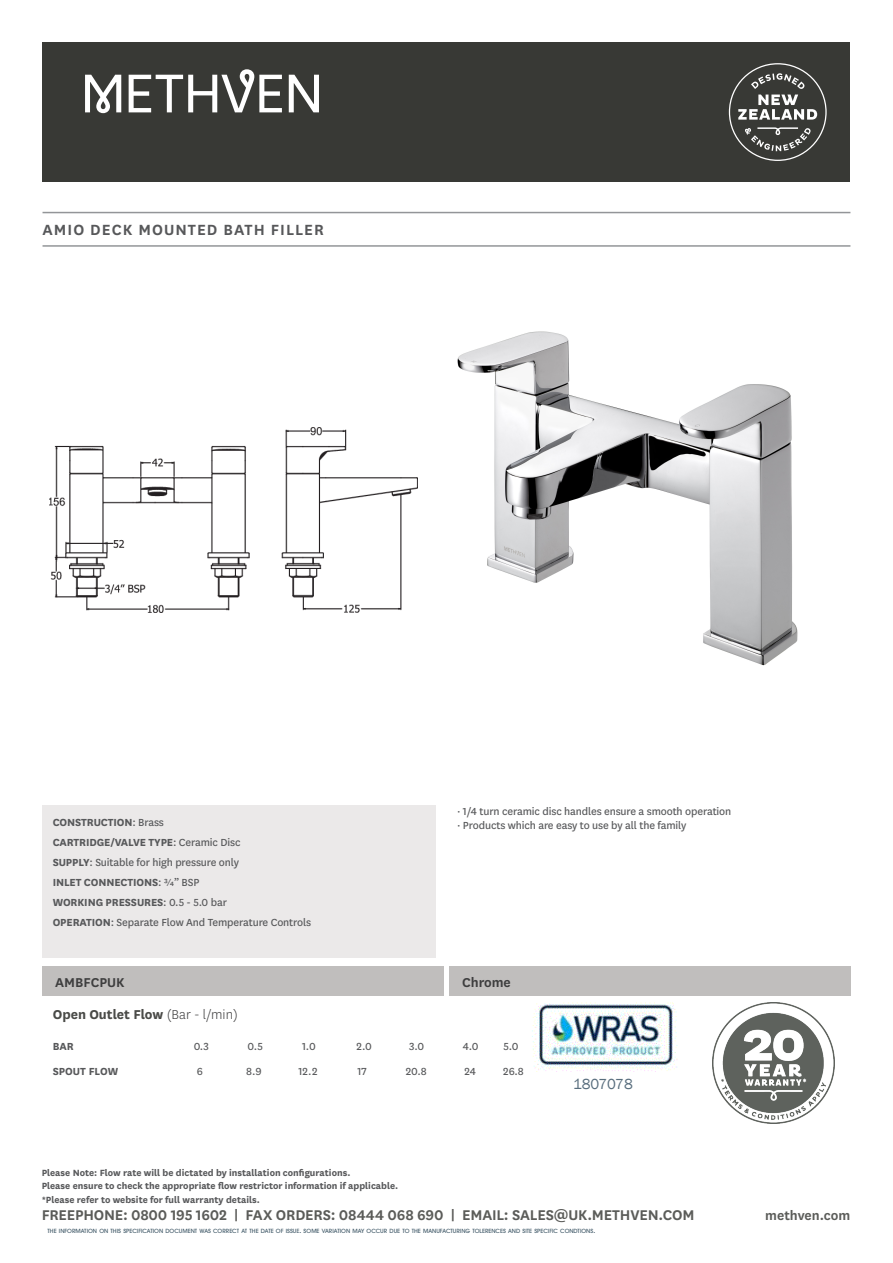
<style>
.page{position:relative;width:893px;height:1263px;background:#fff}
.page>*{position:absolute;margin:0;border:0;box-sizing:border-box;transform-origin:0 0}
.Product_Description{font:600 17.25px "National";letter-spacing:.06em;color:#57585a}
.Footer_-_Main_type{font:600 16.5px "National";letter-spacing:-.01em;color:#5b5c59}
.Product_Code___Price{font:700 15px "National";color:#494a47}
.Product_Code___Price-2{font:600 15px "National";color:#3e3e3f}
.Footer_-_Main_type-2{font:600 15px "National";color:#5b5c59}
.t1{font:15px "Franklin Gothic";letter-spacing:-.005em;color:#596e7e}
.Product_Bullets{font:12px "National";letter-spacing:-.01em;color:#57585a}
.Product_Specs___Info{font:700 12px "National";letter-spacing:-.01em;color:#57585a}
.Product_Specs___Info-2{font:12px "National";letter-spacing:-.01em;color:#57585a}
.t2{font:700 10.5px "National";color:#57585a}
.t3{font:500 6.3px "Avant Gard EF";color:#405968}
.s1{font-weight:400}
.s2{font-weight:700}
.s3{font-weight:300;color:#3e3e3f}
.s4{font-size:9px}
</style>
<div class="page">
<hr style="left:43px;top:212px;width:807px;height:1px;background:#939598">
<hr style="left:43px;top:245px;width:807px;height:2px;background:#939598">
<div style="left:43px;top:43px;width:807px;height:139px;background:#383935"></div>
<svg style="left:729px;top:63px;width:98px;height:98px"></svg>
<svg style="left:85px;top:75px;width:36px;height:38px"></svg>
<svg style="left:129px;top:69px;width:153px;height:43px"></svg>
<svg style="left:289px;top:75px;width:30px;height:37px"></svg>
<div style="left:43px;top:806px;width:393px;height:152px;background:#ebe9e9"></div>
<div style="left:43px;top:966px;width:401px;height:30px;background:#c0bebd"></div>
<div style="left:449px;top:966px;width:401px;height:30px;background:#c0bebd"></div>
<img style="left:532px;top:1002px;width:146px;height:70px">
<img style="left:713px;top:1002px;width:121px;height:122px">
<img style="left:457px;top:331px;width:341px;height:335px">
<img style="left:50px;top:428px;width:367px;height:185px">
<p class="Product_Description" style="left:43px;top:217px;width:283px">AMIO DECK MOUNTED BATH FILLER</p>
<p class="Product_Bullets" style="left:457px;top:803px;width:276px">· 1/4 turn ceramic disc handles ensure a smooth operation</p>
<p class="Product_Specs___Info" style="left:53px;top:814px;width:113px">CONSTRUCTION<span class="s1">: Brass</span></p>
<p class="Product_Bullets" style="left:457px;top:817px;width:231px">· Products which are easy to use by all the family</p>
<p class="Product_Specs___Info" style="left:53px;top:834px;width:189px">CARTRIDGE/VALVE TYPE<span class="s1">: Ceramic Disc</span></p>
<p class="Product_Specs___Info-2" style="left:53px;top:854px;width:188px"><span class="s2">SUPPLY</span>: Suitable for high pressure only</p>
<p class="Product_Specs___Info" style="left:53px;top:874px;width:148px">INLET CONNECTIONS<span class="s1">: ¾” BSP</span></p>
<p class="Product_Specs___Info" style="left:53px;top:894px;width:176px">WORKING PRESSURES<span class="s1">: 0.5 - 5.0 bar</span></p>
<p class="Product_Specs___Info-2" style="left:53px;top:914px;width:260px"><span class="s2">OPERATION</span>: Separate Flow And Temperature Controls</p>
<p class="Product_Code___Price-2" style="left:55px;top:972px;width:71px">AMBFCPUK</p>
<p class="Product_Code___Price-2" style="left:462px;top:972px;width:50px">Chrome</p>
<p class="Product_Code___Price" style="left:53px;top:1004px;width:187px">Open Outlet Flow <span class="s3">(Bar - l/min)</span></p>
<p class="Product_Specs___Info" style="left:53px;top:1037px;width:23px">BAR</p>
<p class="Product_Bullets" style="left:194px;top:1038px;width:17px">0.3</p>
<p class="Product_Bullets" style="left:247px;top:1038px;width:17px">0.5</p>
<p class="Product_Bullets" style="left:302px;top:1038px;width:15px">1.0</p>
<p class="Product_Bullets" style="left:356px;top:1038px;width:17px">2.0</p>
<p class="Product_Bullets" style="left:409px;top:1038px;width:17px">3.0</p>
<p class="Product_Bullets" style="left:463px;top:1038px;width:17px">4.0</p>
<p class="Product_Bullets" style="left:503px;top:1038px;width:17px">5.0</p>
<p class="Product_Specs___Info" style="left:53px;top:1063px;width:67px">SPOUT FLOW</p>
<p class="Product_Bullets" style="left:197px;top:1063px;width:8px">6</p>
<p class="Product_Bullets" style="left:246px;top:1063px;width:17px">8.9</p>
<p class="Product_Bullets" style="left:299px;top:1063px;width:20px">12.2</p>
<p class="Product_Bullets" style="left:358px;top:1063px;width:11px">17</p>
<p class="Product_Bullets" style="left:406px;top:1063px;width:23px">20.8</p>
<p class="Product_Bullets" style="left:465px;top:1063px;width:13px">24</p>
<p class="Product_Bullets" style="left:503px;top:1063px;width:22px">26.8</p>
<p class="t2" style="left:42px;top:1166px;width:310px">Please Note: Flow rate will be dictated by installation configurations.</p>
<p class="t2" style="left:42px;top:1178px;width:358px">Please ensure to check the appropriate flow restrictor information if applicable.</p>
<p class="t2" style="left:42px;top:1192px;width:220px">*Please refer to website for full warranty details.</p>
<p class="t1" style="left:573px;top:1074px;width:61px">1807078</p>
<p class="Footer_-_Main_type" style="left:42px;top:1204px;width:654px">FREEPHONE: 0800 195 1602 | FAX ORDERS: 08444 068 690 | EMAIL: SALES@UK.METHVEN.COM</p>
<p class="Footer_-_Main_type-2" style="left:765px;top:1205px;width:87px">methven.com</p>
<p class="t3" style="left:48px;top:1227px;width:549px">THE INFORMATION ON THIS SPECIFICATION DOCUMENT WAS CORRECT AT THE DATE OF ISSUE<span class="s4">.</span> SOME VARIATION MAY OCCUR DUE TO THE MANUFACTURING TOLERENCES AND SITE SPECIFIC CONDTIONS<span class="s4">.</span></p>
</div>
